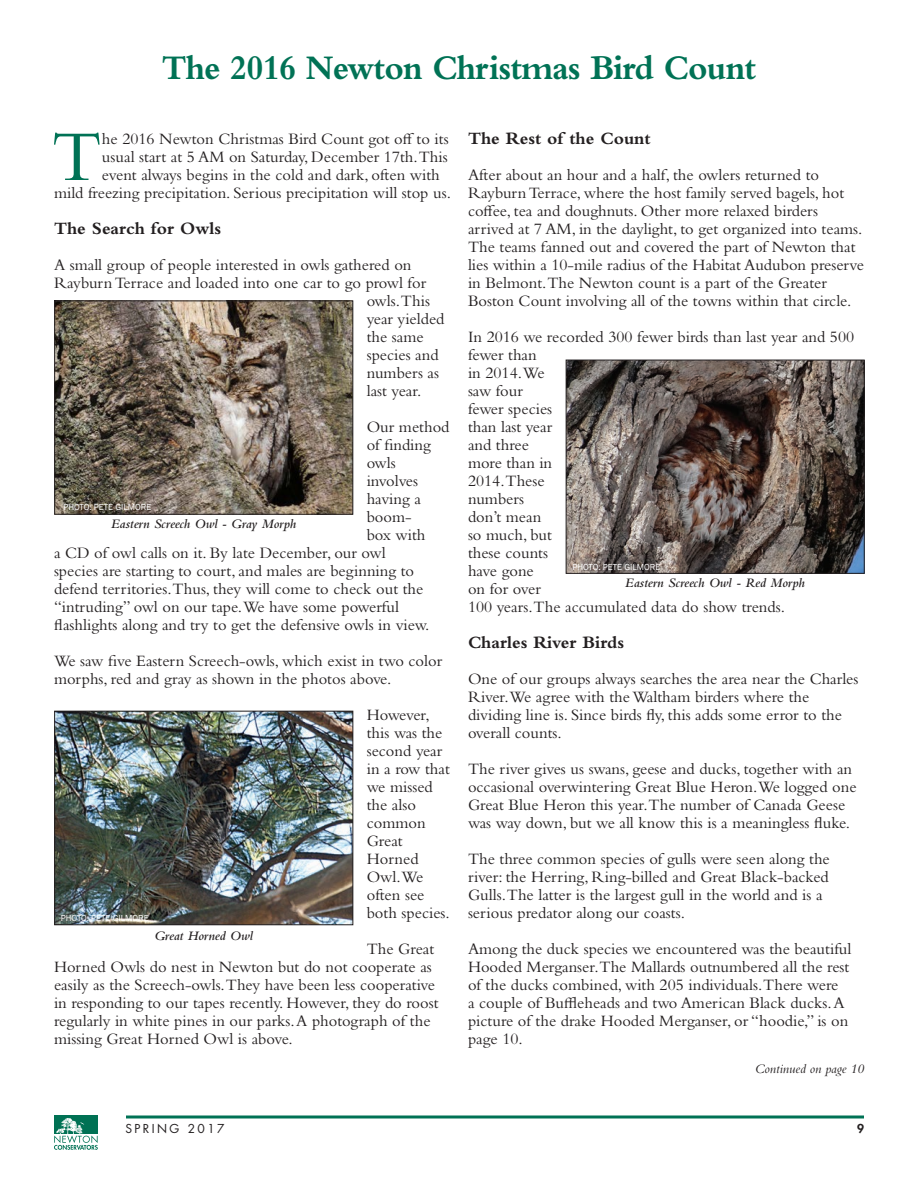
<style>
.page{position:relative;width:918px;height:1188px;background:#fff}
.page>*{position:absolute;margin:0;border:0;box-sizing:border-box;transform-origin:0 0}
.Body_Text{font:74.4px "Bembo Std";color:#007255}
.Headlines{font:700 36px "Bembo Std";letter-spacing:-.025em;color:#007255;scale:.95 1}
.Body_Text-2{font:700 18px "Bembo Std";color:#231f20}
.Body_Text-3{font:16.5px/18px "Bembo Std";color:#231f20}
.t1{font:italic 600 13.5px "Bembo Std";color:#231f20}
.Body_Text-4{font:italic 13.5px "Bembo Std";color:#231f20}
.t2{font:12px "Futura Std";letter-spacing:.2em;color:#231f20}
.t3{font:800 12px "Futura Std";color:#231f20}
.Photo_Credits{font:9px "Franklin Gothic";color:#fff}
</style>
<div class="page">
<hr style="left:126px;top:1116px;width:738px;height:3px;background:#007255">
<div style="left:54px;top:1116px;width:44px;height:18px;background:#007154"></div>
<svg style="left:54px;top:1118px;width:44px;height:32px"></svg>
<img style="left:56px;top:303px;width:295px;height:210px">
<div style="left:54px;top:301px;width:299px;height:214px;border:1px solid #231f20"></div>
<img style="left:568px;top:362px;width:295px;height:210px">
<div style="left:566px;top:360px;width:299px;height:214px;border:1px solid #231f20"></div>
<img style="left:56px;top:713px;width:295px;height:210px">
<div style="left:54px;top:711px;width:299px;height:214px;border:1px solid #231f20"></div>
<p class="Headlines" style="left:162px;top:47px;width:627px">The 2016 Newton Christmas Bird Count</p>
<p class="Body_Text" style="left:52px;top:113px;width:52px">T</p>
<p class="Body_Text-3" style="left:102px;top:130px;width:348px">he 2016 Newton Christmas Bird Count got off to its</p>
<p class="Body_Text-3" style="left:102px;top:148px;width:347px">usual start at 5 AM on Saturday, December 17th.This</p>
<p class="Body_Text-3" style="left:102px;top:166px;width:339px">event always begins in the cold and dark, often with</p>
<p class="Body_Text-3" style="left:54px;top:184px;width:399px">mild freezing precipitation. Serious precipitation will stop us.</p>
<p class="Body_Text-2" style="left:54px;top:218px;width:169px">The Search for Owls</p>
<p class="Body_Text-3" style="left:54px;top:256px;width:359px">A small group of people interested in owls gathered on</p>
<p class="Body_Text-3" style="left:54px;top:274px;width:374px">Rayburn Terrace and loaded into one car to go prowl for</p>
<p class="Body_Text-3" style="left:367px;top:292px;width:65px">owls.This</p>
<p class="Body_Text-3" style="left:367px;top:310px;width:79px">year yielded</p>
<p class="Body_Text-3" style="left:367px;top:328px;width:59px">the same</p>
<p class="Body_Text-3" style="left:367px;top:346px;width:73px">species and</p>
<p class="Body_Text-3" style="left:367px;top:364px;width:74px">numbers as</p>
<p class="Body_Text-3" style="left:367px;top:382px;width:56px">last year.</p>
<p class="Body_Text-3" style="left:367px;top:418px;width:84px">Our method</p>
<p class="Body_Text-3" style="left:367px;top:436px;width:66px">of finding</p>
<p class="Body_Text-3" style="left:367px;top:454px;width:31px">owls</p>
<p class="Body_Text-3" style="left:367px;top:472px;width:53px">involves</p>
<p class="Body_Text-3" style="left:367px;top:490px;width:56px">having a</p>
<p class="Body_Text-3" style="left:367px;top:508px;width:47px">boom-</p>
<p class="Body_Text-3" style="left:367px;top:526px;width:60px">box with</p>
<p class="Body_Text-3" style="left:54px;top:544px;width:333px">a CD of owl calls on it. By late December, our owl</p>
<p class="Body_Text-3" style="left:54px;top:562px;width:362px">species are starting to court, and males are beginning to</p>
<p class="Body_Text-3" style="left:54px;top:580px;width:371px">defend territories.Thus, they will come to check out the</p>
<p class="Body_Text-3" style="left:54px;top:598px;width:346px">“intruding” owl on our tape.We have some powerful</p>
<p class="Body_Text-3" style="left:54px;top:616px;width:377px">flashlights along and try to get the defensive owls in view.</p>
<p class="Body_Text-3" style="left:54px;top:652px;width:390px">We saw five Eastern Screech-owls, which exist in two color morphs, red and gray as shown in the photos above.</p>
<p class="Body_Text-3" style="left:367px;top:706px;width:85px">However, this was the second year in a row that we missed the also common<br>Great<br>Horned<br>Owl.We often see both species.</p>
<p class="Body_Text-3" style="left:54px;top:940px;width:386px;text-indent:313px">The Great Horned Owls do nest in Newton but do not cooperate as easily as the Screech-owls.They have been less cooperative in responding to our tapes recently. However, they do roost regularly in white pines in our parks. A photograph of the missing Great Horned Owl is above.</p>
<p class="Photo_Credits" style="left:63px;top:502px;width:89px">PHOTO: PETE GILMORE</p>
<p class="t1" style="left:111px;top:517px;width:187px">Eastern Screech Owl - Gray Morph</p>
<p class="Photo_Credits" style="left:61px;top:912px;width:89px">PHOTO: PETE GILMORE</p>
<p class="t1" style="left:154px;top:928px;width:100px">Great Horned Owl</p>
<p class="Body_Text-2" style="left:468px;top:128px;width:184px">The Rest of the Count</p>
<p class="Body_Text-3" style="left:468px;top:166px;width:398px">After about an hour and a half, the owlers returned to Rayburn Terrace, where the host family served bagels, hot coffee, tea and doughnuts. Other more relaxed birders arrived at 7 AM, in the daylight, to get organized into teams.<br>The teams fanned out and covered the part of Newton that lies within a 10-mile radius of the Habitat Audubon preserve in Belmont.The Newton count is a part of the Greater Boston Count involving all of the towns within that circle.</p>
<p class="Body_Text-3" style="left:468px;top:328px;width:388px">In 2016 we recorded 300 fewer birds than last year and 500 fewer than<br>in 2014.We<br>saw four<br>fewer species<br>than last year<br>and three<br>more than in<br>2014.These<br>numbers<br>don’t mean<br>so much, but<br>these counts<br>have gone<br>on for over<br>100 years.The accumulated data do show trends.</p>
<p class="Body_Text-2" style="left:468px;top:632px;width:158px">Charles River Birds</p>
<p class="Body_Text-3" style="left:468px;top:670px;width:392px">One of our groups always searches the area near the Charles River.We agree with the Waltham birders where the dividing line is. Since birds fly, this adds some error to the overall counts.</p>
<p class="Body_Text-3" style="left:468px;top:760px;width:390px">The river gives us swans, geese and ducks, together with an occasional overwintering Great Blue Heron.We logged one Great Blue Heron this year.The number of Canada Geese was way down, but we all know this is a meaningless fluke.</p>
<p class="Body_Text-3" style="left:468px;top:850px;width:363px">The three common species of gulls were seen along the river: the Herring, Ring-billed and Great Black-backed Gulls.The latter is the largest gull in the world and is a serious predator along our coasts.</p>
<p class="Body_Text-3" style="left:468px;top:940px;width:385px">Among the duck species we encountered was the beautiful Hooded Merganser.The Mallards outnumbered all the rest of the ducks combined, with 205 individuals.There were<br>a couple of Buffleheads and two American Black ducks. A picture of the drake Hooded Merganser, or “hoodie,” is on page 10.</p>
<p class="Body_Text-4" style="left:755px;top:1061px;width:111px">Continued on page 10</p>
<p class="Photo_Credits" style="left:572px;top:561px;width:89px">PHOTO: PETE GILMORE</p>
<p class="t1" style="left:625px;top:576px;width:181px">Eastern Screech Owl - Red Morph</p>
<p class="t2" style="left:125px;top:1121px;width:101px">SPRING 2017</p>
<p class="t3" style="left:857px;top:1121px;width:8px">9</p>
</div>
